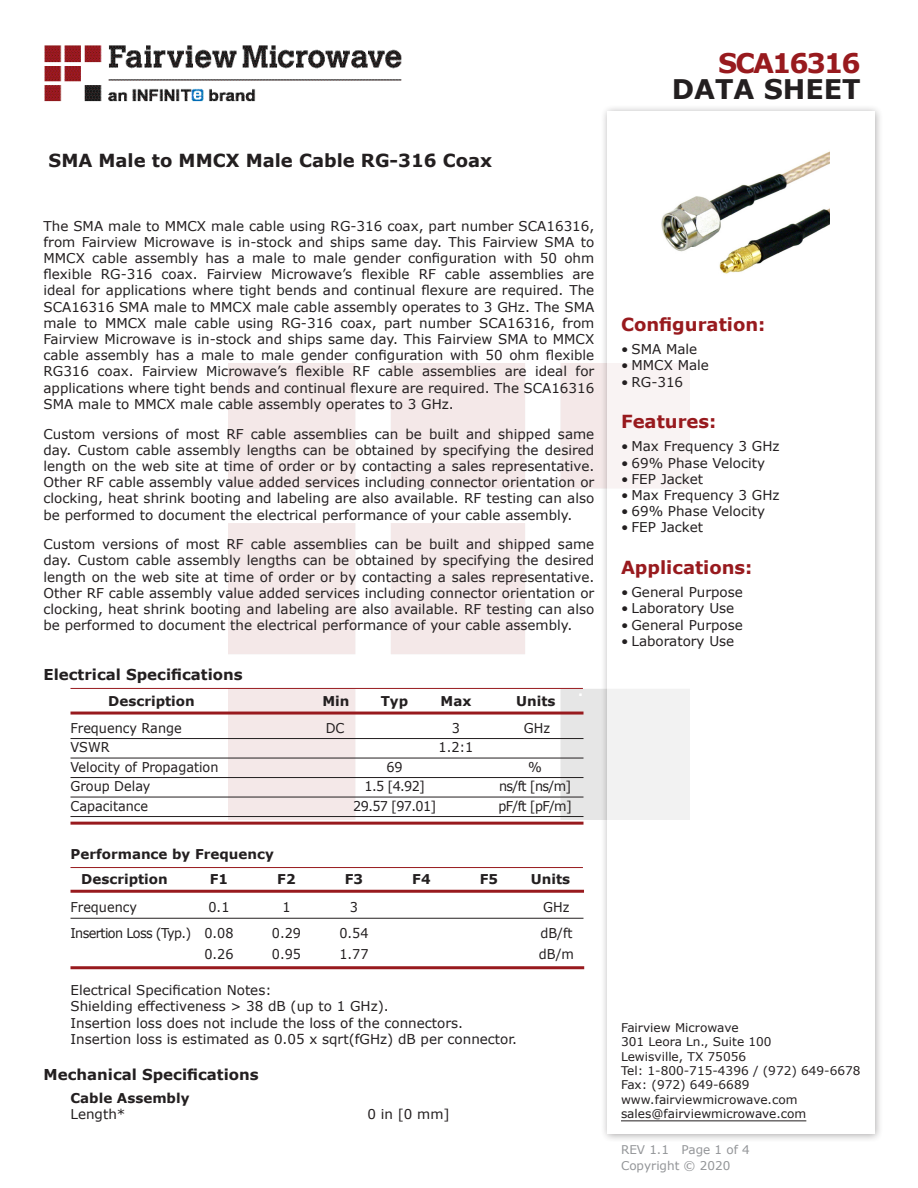
<style>
.page{position:relative;width:918px;height:1188px;background:#fff}
.page>*{position:absolute;margin:0;border:0;box-sizing:border-box;transform-origin:0 0}
.t1{font:700 27px "Verdana";color:#231f20}
.FM{font:700 27px "Verdana";letter-spacing:-.07em;color:#981a1e}
.Web_Description_Para{font:700 18px "Verdana";color:#231f20}
.Head1{font:700 18px "Verdana";color:#981a1e}
.Applications_Header{font:700 18px "Verdana";color:#981a1e}
.Head1-2{font:700 15px "Verdana";color:#231f20}
.MarketingDescription{font:13.5px/16.2px "Verdana";color:#231f20;text-align:justify}
.Specs_Para{font:13.5px "Verdana";color:#231f20}
.Table-Body{font:13.5px "Verdana";color:#231f20;scale:.95 1}
.Table_Body_Frequency{font:13.5px "Verdana";color:#231f20;scale:.95 1}
.Table_Header_Frequen{font:700 13.5px "Verdana";color:#231f20}
.Table-Header{font:700 13.5px "Verdana";color:#231f20}
.Table_Body_Frequency-2{font:13.5px "Verdana";letter-spacing:-.05em;color:#231f20;scale:.95 1}
.Head2{font:700 13.5px "Verdana";color:#231f20}
.Head3{font:700 13.5px "Verdana";color:#231f20}
.Head1-3{font:700 13.5px "Verdana";color:#fff}
.FM_Info{font:12px "Verdana";color:#231f20}
.REV_Info{font:12px "Verdana";color:#939598}
</style>
<div class="page">
<img style="left:44px;top:45px;width:358px;height:57px">
<div style="left:600px;top:104px;width:284px;height:1039px;background:#231f20;opacity:.75"></div>
<div style="left:608px;top:111px;width:267px;height:1023px;background:#fff"></div>
<hr style="left:70px;top:688px;width:513px;height:1px;background:#981a1e">
<hr style="left:70px;top:712px;width:514px;height:3px;background:#981a1e">
<hr style="left:70px;top:738px;width:514px;height:1px;background:#231f20">
<hr style="left:70px;top:758px;width:514px;height:1px;background:#231f20">
<hr style="left:70px;top:777px;width:514px;height:1px;background:#231f20">
<hr style="left:70px;top:797px;width:514px;height:1px;background:#231f20">
<hr style="left:70px;top:816px;width:514px;height:1px;background:#231f20">
<hr style="left:70px;top:822px;width:514px;height:3px;background:#981a1e">
<hr style="left:70px;top:867px;width:513px;height:1px;background:#981a1e">
<hr style="left:70px;top:890px;width:514px;height:3px;background:#981a1e">
<hr style="left:70px;top:918px;width:514px;height:1px;background:#231f20">
<hr style="left:70px;top:966px;width:514px;height:3px;background:#981a1e">
<hr style="left:621px;top:1120px;width:185px;height:1px;background:#231f20">
<img style="left:661px;top:151px;width:169px;height:123px">
<p class="Web_Description_Para" style="left:49px;top:148px;width:445px">SMA Male to MMCX Male Cable RG-316 Coax</p>
<p class="MarketingDescription" style="left:44px;top:217px;width:552px">The SMA male to MMCX male cable using RG-316 coax, part number SCA16316, from Fairview Microwave is in-stock and ships same day. This Fairview SMA to MMCX cable assembly has a male to male gender configuration with 50 ohm flexible RG-316 coax. Fairview Microwave’s flexible RF cable assemblies are ideal for applications where tight bends and continual flexure are required. The SCA16316 SMA male to MMCX male cable assembly operates to 3 GHz. The SMA male to MMCX male cable using RG-316 coax, part number SCA16316, from Fairview Microwave is in-stock and ships same day. This Fairview SMA to MMCX cable assembly has a male to male gender configuration with 50 ohm flexible RG316 coax. Fairview Microwave’s flexible RF cable assemblies are ideal for applications where tight bends and continual flexure are required. The SCA16316<br>SMA male to MMCX male cable assembly operates to 3 GHz.</p>
<p class="MarketingDescription" style="left:44px;top:425px;width:552px">Custom versions of most RF cable assemblies can be built and shipped same day. Custom cable assembly lengths can be obtained by specifying the desired length on the web site at time of order or by contacting a sales representative.<br>Other RF cable assembly value added services including connector orientation or clocking, heat shrink booting and labeling are also available. RF testing can also be performed to document the electrical performance of your cable assembly.</p>
<p class="MarketingDescription" style="left:44px;top:536px;width:552px">Custom versions of most RF cable assemblies can be built and shipped same day. Custom cable assembly lengths can be obtained by specifying the desired length on the web site at time of order or by contacting a sales representative.<br>Other RF cable assembly value added services including connector orientation or clocking, heat shrink booting and labeling are also available. RF testing can also be performed to document the electrical performance of your cable assembly.</p>
<p class="Head1-2" style="left:44px;top:664px;width:201px">Electrical Specifications</p>
<p class="Head1-3" style="left:578px;top:681px;width:6px">.</p>
<p class="Table-Header" style="left:108px;top:691px;width:88px">Description</p>
<p class="Table-Header" style="left:322px;top:691px;width:29px">Min</p>
<p class="Table-Header" style="left:381px;top:691px;width:29px">Typ</p>
<p class="Table-Header" style="left:441px;top:691px;width:32px">Max</p>
<p class="Table-Header" style="left:516px;top:691px;width:41px">Units</p>
<p class="Table-Body" style="left:70px;top:718px;width:119px">Frequency Range</p>
<p class="Table-Body" style="left:326px;top:718px;width:21px">DC</p>
<p class="Table-Body" style="left:452px;top:718px;width:10px">3</p>
<p class="Table-Body" style="left:524px;top:718px;width:29px">GHz</p>
<p class="Table-Body" style="left:70px;top:738px;width:43px">VSWR</p>
<p class="Table-Body" style="left:439px;top:738px;width:38px">1.2:1</p>
<p class="Table-Body" style="left:70px;top:757px;width:157px">Velocity of Propagation</p>
<p class="Table-Body" style="left:386px;top:757px;width:19px">69</p>
<p class="Table-Body" style="left:528px;top:757px;width:16px">%</p>
<p class="Table-Body" style="left:70px;top:777px;width:86px">Group Delay</p>
<p class="Table-Body" style="left:365px;top:777px;width:65px">1.5 [4.92]</p>
<p class="Table-Body" style="left:499px;top:777px;width:78px">ns/ft [ns/m]</p>
<p class="Table-Body" style="left:70px;top:796px;width:83px">Capacitance</p>
<p class="Table-Body" style="left:353px;top:796px;width:89px">29.57 [97.01]</p>
<p class="Table-Body" style="left:498px;top:796px;width:79px">pF/ft [pF/m]</p>
<p class="Head2" style="left:70px;top:844px;width:205px">Performance by Frequency</p>
<p class="Table_Header_Frequen" style="left:81px;top:869px;width:88px">Description</p>
<p class="Table_Header_Frequen" style="left:210px;top:869px;width:20px">F1</p>
<p class="Table_Header_Frequen" style="left:277px;top:869px;width:20px">F2</p>
<p class="Table_Header_Frequen" style="left:345px;top:869px;width:20px">F3</p>
<p class="Table_Header_Frequen" style="left:412px;top:869px;width:20px">F4</p>
<p class="Table_Header_Frequen" style="left:480px;top:869px;width:20px">F5</p>
<p class="Table_Header_Frequen" style="left:531px;top:869px;width:41px">Units</p>
<p class="Table_Body_Frequency" style="left:70px;top:898px;width:72px">Frequency</p>
<p class="Table_Body_Frequency" style="left:209px;top:898px;width:24px">0.1</p>
<p class="Table_Body_Frequency" style="left:282px;top:898px;width:10px">1</p>
<p class="Table_Body_Frequency" style="left:350px;top:898px;width:10px">3</p>
<p class="Table_Body_Frequency" style="left:543px;top:898px;width:29px">GHz</p>
<p class="Table_Body_Frequency-2" style="left:70px;top:924px;width:173px">Insertion Loss (Typ.) 0.08</p>
<p class="Table_Body_Frequency" style="left:272px;top:924px;width:32px">0.29</p>
<p class="Table_Body_Frequency" style="left:339px;top:924px;width:32px">0.54</p>
<p class="Table_Body_Frequency" style="left:540px;top:924px;width:35px">dB/ft</p>
<p class="Table_Body_Frequency" style="left:204px;top:945px;width:32px">0.26</p>
<p class="Table_Body_Frequency" style="left:272px;top:945px;width:32px">0.95</p>
<p class="Table_Body_Frequency" style="left:339px;top:945px;width:32px">1.77</p>
<p class="Table_Body_Frequency" style="left:539px;top:945px;width:38px">dB/m</p>
<p class="Specs_Para" style="left:70px;top:981px;width:203px">Electrical Specification Notes:</p>
<p class="Specs_Para" style="left:70px;top:997px;width:320px">Shielding effectiveness &gt; 38 dB (up to 1 GHz).</p>
<p class="Specs_Para" style="left:70px;top:1013px;width:394px">Insertion loss does not include the loss of the connectors.</p>
<p class="Specs_Para" style="left:70px;top:1030px;width:448px">Insertion loss is estimated as 0.05 x sqrt(fGHz) dB per connector.</p>
<p class="Head1-2" style="left:44px;top:1064px;width:217px">Mechanical Specifications</p>
<p class="Head3" style="left:70px;top:1088px;width:121px">Cable Assembly</p>
<p class="Specs_Para" style="left:70px;top:1105px;width:56px">Length*</p>
<p class="Specs_Para" style="left:368px;top:1105px;width:84px">0 in [0 mm]</p>
<p class="FM" style="left:718px;top:44px;width:144px">SCA16316</p>
<p class="t1" style="left:672px;top:70px;width:191px">DATA SHEET</p>
<p class="Head1" style="left:621px;top:312px;width:146px">Configuration:</p>
<p class="MarketingDescription" style="left:621px;top:341px;width:78px">• SMA Male</p>
<p class="MarketingDescription" style="left:621px;top:357px;width:89px">• MMCX Male</p>
<p class="MarketingDescription" style="left:621px;top:373px;width:64px">• RG-316</p>
<p class="Head1" style="left:621px;top:409px;width:97px">Features:</p>
<p class="MarketingDescription" style="left:621px;top:438px;width:160px">• Max Frequency 3 GHz</p>
<p class="MarketingDescription" style="left:621px;top:454px;width:146px">• 69% Phase Velocity</p>
<p class="MarketingDescription" style="left:621px;top:471px;width:84px">• FEP Jacket</p>
<p class="MarketingDescription" style="left:621px;top:487px;width:160px">• Max Frequency 3 GHz</p>
<p class="MarketingDescription" style="left:621px;top:503px;width:146px">• 69% Phase Velocity</p>
<p class="MarketingDescription" style="left:621px;top:519px;width:84px">• FEP Jacket</p>
<p class="Applications_Header" style="left:621px;top:555px;width:133px">Applications:</p>
<p class="MarketingDescription" style="left:621px;top:584px;width:123px">• General Purpose</p>
<p class="MarketingDescription" style="left:621px;top:600px;width:115px">• Laboratory Use</p>
<p class="MarketingDescription" style="left:621px;top:616px;width:123px">• General Purpose</p>
<p class="MarketingDescription" style="left:621px;top:633px;width:115px">• Laboratory Use</p>
<p class="FM_Info" style="left:621px;top:1019px;width:119px">Fairview Microwave</p>
<p class="FM_Info" style="left:621px;top:1034px;width:152px">301 Leora Ln., Suite 100</p>
<p class="FM_Info" style="left:621px;top:1048px;width:127px">Lewisville, TX 75056</p>
<p class="FM_Info" style="left:621px;top:1062px;width:241px">Tel: 1-800-715-4396 / (972) 649-6678</p>
<p class="FM_Info" style="left:621px;top:1077px;width:130px">Fax: (972) 649-6689</p>
<p class="FM_Info" style="left:621px;top:1091px;width:178px">www.fairviewmicrowave.com</p>
<p class="FM_Info" style="left:621px;top:1106px;width:187px">sales@fairviewmicrowave.com</p>
<p class="REV_Info" style="left:621px;top:1141px;width:130px">REV 1.1 Page 1 of 4</p>
<p class="REV_Info" style="left:621px;top:1157px;width:111px">Copyright © 2020</p>
</div>
